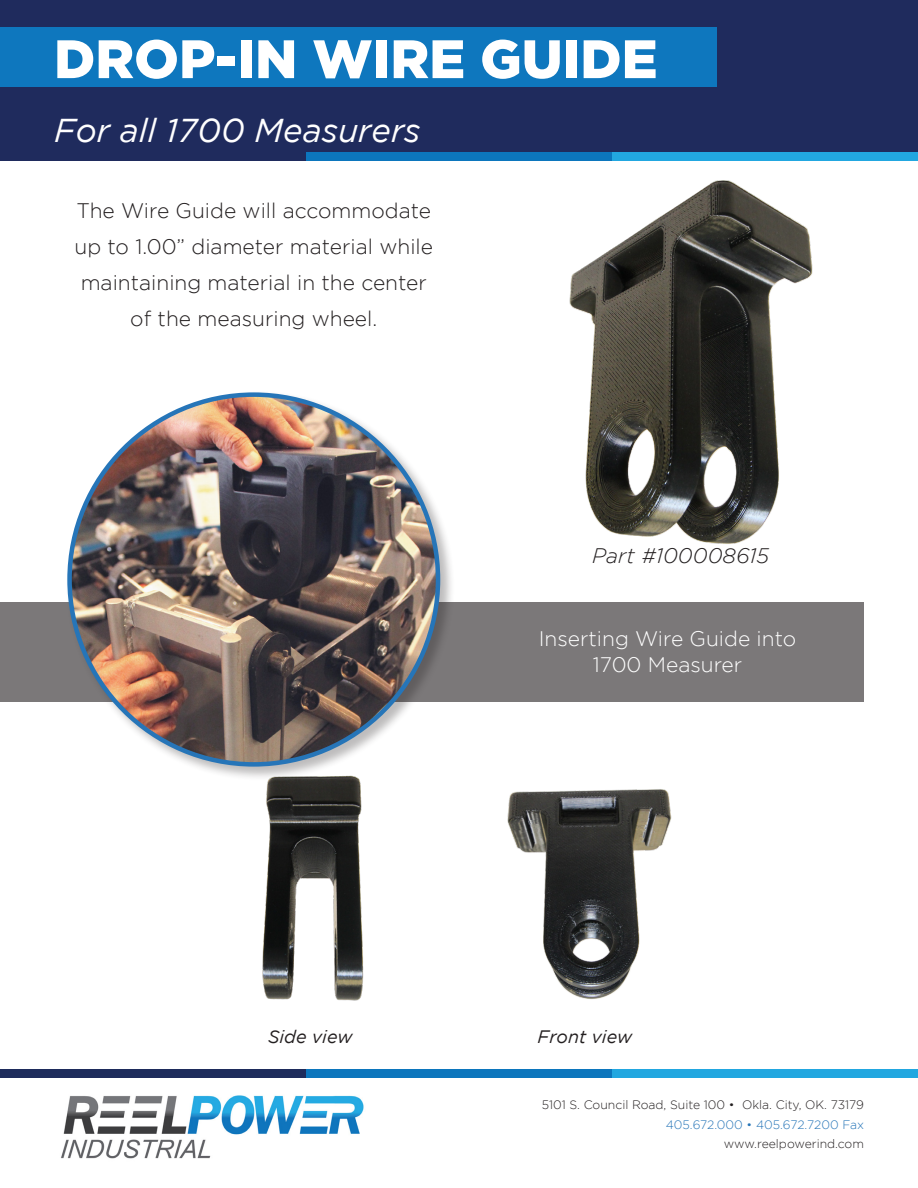
<style>
.page{position:relative;width:918px;height:1188px;background:#fff}
.page>*{position:absolute;margin:0;border:0;box-sizing:border-box;transform-origin:0 0}
.t1{font:900 54px "Gotham";color:#fff}
.t2{font:italic 33px "Gotham";color:#fff}
.t3{font:300 21px/36px "Gotham";color:#231f20;text-align:center}
.t4{font:300 21px/25.2px "Gotham";color:#fff;text-align:center}
.t5{font:italic 300 21px "Gotham";color:#231f20}
.t6{font:italic 18px "Gotham";color:#231f20}
.t7{font:300 12.15px "Gotham";color:#231f20}
.t8{font:300 12.15px "Gotham";color:#2675b8}
</style>
<div class="page">
<img style="left:61px;top:1095px;width:303px;height:64px">
<div style="left:0;top:0;width:918px;height:160px;background:#1f2b5d"></div>
<div style="left:612px;top:152px;width:306px;height:8px;background:#22a7e0"></div>
<div style="left:0;top:27px;width:716px;height:59px;background:#0e77be"></div>
<div style="left:306px;top:152px;width:306px;height:8px;background:#0c76bd"></div>
<div style="left:612px;top:1069px;width:306px;height:9px;background:#22a7e0"></div>
<div style="left:306px;top:1069px;width:306px;height:9px;background:#0c76bd"></div>
<div style="left:0;top:1069px;width:306px;height:9px;background:#1e2c5c"></div>
<img style="left:569px;top:180px;width:244px;height:364px">
<img style="left:262px;top:781px;width:102px;height:220px">
<img style="left:507px;top:789px;width:165px;height:210px">
<div style="left:0;top:602px;width:864px;height:100px;background:#7b7879"></div>
<div style="left:65px;top:391px;width:390px;height:390px;background:#231f20;opacity:.3"></div>
<img style="left:70px;top:395px;width:368px;height:369px">
<p class="t1" style="left:54px;top:28px;width:605px">DROP-IN WIRE GUIDE</p>
<p class="t2" style="left:54px;top:113px;width:368px">For all 1700 Measurers</p>
<p class="t3" style="left:74px;top:192px;width:360px">The Wire Guide will accommodate up to 1.00” diameter material while maintaining material in the center of the measuring wheel.</p>
<p class="t5" style="left:592px;top:544px;width:178px">Part #100008615</p>
<p class="t4" style="left:539px;top:626px;width:259px">Inserting Wire Guide into<br>1700 Measurer</p>
<p class="t6" style="left:268px;top:1027px;width:86px">Side view</p>
<p class="t6" style="left:538px;top:1027px;width:97px">Front view</p>
<p class="t7" style="left:542px;top:1098px;width:324px">5101 S. Council Road, Suite 100 • Okla. City, OK. 73179</p>
<p class="t8" style="left:666px;top:1118px;width:200px">405.672.000 • 405.672.7200 Fax</p>
<p class="t7" style="left:724px;top:1137px;width:142px">www.reelpowerind.com</p>
</div>
